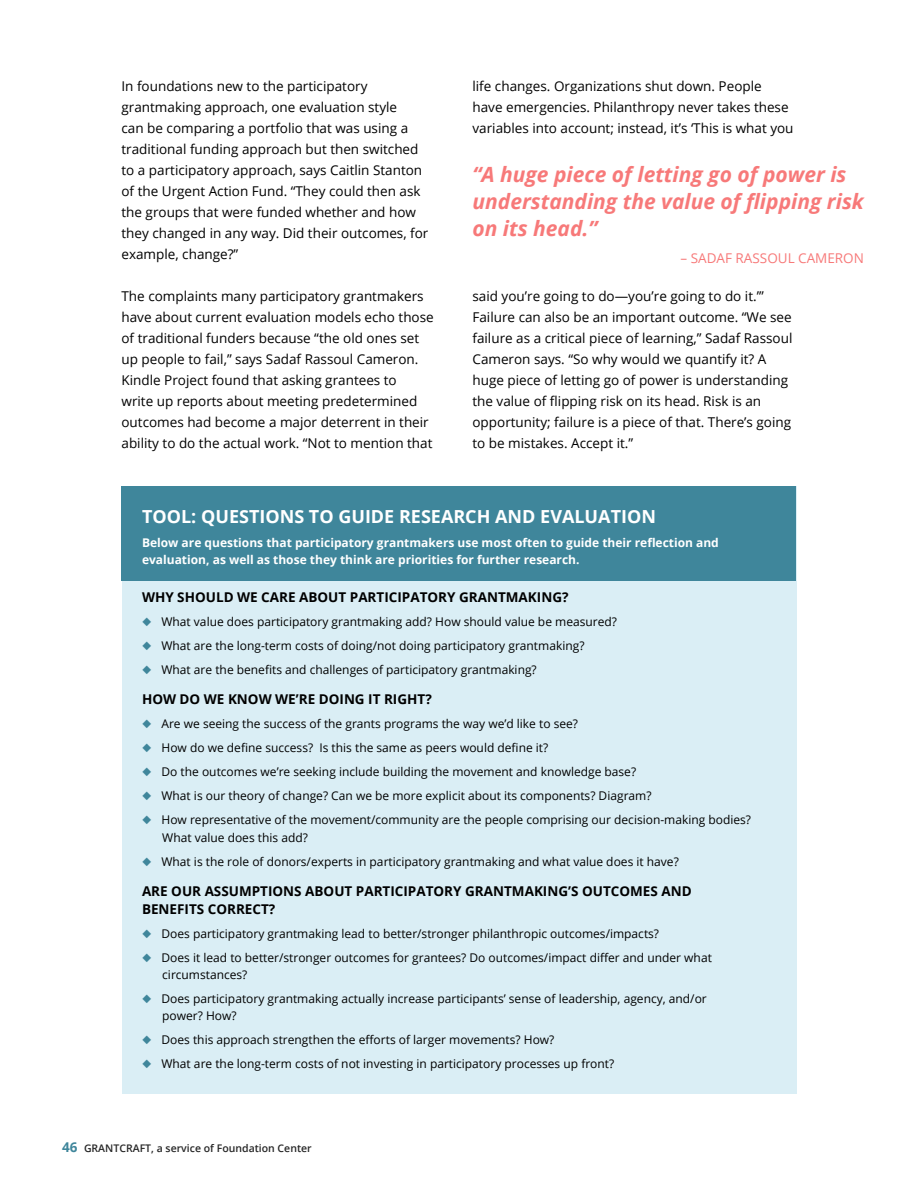
<style>
.page{position:relative;width:918px;height:1188px;background:#fff}
.page>*{position:absolute;margin:0;border:0;box-sizing:border-box;transform-origin:0 0}
.t1{font:italic 700 21px/27px "Open Sans";color:#f77979}
.t2{font:700 18px "Open Sans";color:#fff}
.t3{font:13.5px/21px "Open Sans";color:#000}
.t4{font:700 13.5px/17.2px "Open Sans";color:#000}
.t5{font:13.5px "Open Sans";color:#f77979}
.t6{font:12px/17.2px "Open Sans";color:#000}
.t7{font:700 12px/17.2px "Open Sans";color:#fff}
.t8{font:600 10.5px "Open Sans";color:#262626}
.s1{color:#3f869b}
.s2{font-weight:700;font-size:13.5px;color:#3f869b}
</style>
<div class="page">
<div style="left:122px;top:486px;width:675px;height:608px;background:#daeef5"></div>
<div style="left:122px;top:486px;width:674px;height:94px;background:#3f869b"></div>
<p class="t3" style="left:122px;top:76px;width:308px">In foundations new to the participatory grantmaking approach, one evaluation style<br>can be comparing a portfolio that was using a traditional funding approach but then switched to a participatory approach, says Caitlin Stanton of the Urgent Action Fund. “They could then ask the groups that were funded whether and how they changed in any way. Did their outcomes, for example, change?”</p>
<p class="t3" style="left:122px;top:286px;width:314px">The complaints many participatory grantmakers have about current evaluation models echo those of traditional funders because “the old ones set up people to fail,” says Sadaf Rassoul Cameron.<br>Kindle Project found that asking grantees to<br>write up reports about meeting predetermined outcomes had become a major deterrent in their ability to do the actual work. “Not to mention that</p>
<p class="t3" style="left:473px;top:76px;width:323px">life changes. Organizations shut down. People have emergencies. Philanthropy never takes these variables into account; instead, it’s ‘This is what you</p>
<h1 class="t1" style="left:472px;top:160px;width:393px">“A huge piece of letting go of power is understanding the value of flipping risk on its head.”</h1>
<p class="t5" style="left:681px;top:249px;width:185px">– SADAF RASSOUL CAMERON</p>
<p class="t3" style="left:473px;top:286px;width:321px">said you’re going to do—you’re going to do it.’” Failure can also be an important outcome. “We see failure as a critical piece of learning,” Sadaf Rassoul Cameron says. “So why would we quantify it? A huge piece of letting go of power is understanding the value of flipping risk on its head. Risk is an opportunity; failure is a piece of that. There’s going to be mistakes. Accept it.”</p>
<h2 class="t2" style="left:142px;top:504px;width:516px">TOOL: QUESTIONS TO GUIDE RESEARCH AND EVALUATION</h2>
<p class="t7" style="left:142px;top:534px;width:578px">Below are questions that participatory grantmakers use most often to guide their reflection and evaluation, as well as those they think are priorities for further research.</p>
<p class="t4" style="left:142px;top:588px;width:428px">WHY SHOULD WE CARE ABOUT PARTICIPATORY GRANTMAKING?</p>
<p class="t6" style="left:142px;top:612px;width:476px"><span class="s1">◆</span> What value does participatory grantmaking add? How should value be measured?</p>
<p class="t6" style="left:142px;top:636px;width:444px"><span class="s1">◆</span> What are the long-term costs of doing/not doing participatory grantmaking?</p>
<p class="t6" style="left:142px;top:660px;width:396px"><span class="s1">◆</span> What are the benefits and challenges of participatory grantmaking?</p>
<p class="t4" style="left:142px;top:690px;width:291px">HOW DO WE KNOW WE’RE DOING IT RIGHT?</p>
<p class="t6" style="left:142px;top:715px;width:438px"><span class="s1">◆</span> Are we seeing the success of the grants programs the way we’d like to see?</p>
<p class="t6" style="left:142px;top:739px;width:408px"><span class="s1">◆</span> How do we define success? Is this the same as peers would define it?</p>
<p class="t6" style="left:142px;top:763px;width:496px"><span class="s1">◆</span> Do the outcomes we’re seeking include building the movement and knowledge base?</p>
<p class="t6" style="left:142px;top:787px;width:511px"><span class="s1">◆</span> What is our theory of change? Can we be more explicit about its components? Diagram?</p>
<p class="t6" style="left:162px;top:811px;width:590px;text-indent:-20px"><span class="s1">◆</span> How representative of the movement/community are the people comprising our decision-making bodies?<br>What value does this add?</p>
<p class="t6" style="left:142px;top:852px;width:538px"><span class="s1">◆</span> What is the role of donors/experts in participatory grantmaking and what value does it have?</p>
<p class="t4" style="left:142px;top:882px;width:551px">ARE OUR ASSUMPTIONS ABOUT PARTICIPATORY GRANTMAKING’S OUTCOMES AND<br>BENEFITS CORRECT?</p>
<p class="t6" style="left:142px;top:924px;width:519px"><span class="s1">◆</span> Does participatory grantmaking lead to better/stronger philanthropic outcomes/impacts?</p>
<p class="t6" style="left:162px;top:948px;width:551px;text-indent:-20px"><span class="s1">◆</span> Does it lead to better/stronger outcomes for grantees? Do outcomes/impact differ and under what circumstances?</p>
<p class="t6" style="left:162px;top:990px;width:546px;text-indent:-20px"><span class="s1">◆</span> Does participatory grantmaking actually increase participants’ sense of leadership, agency, and/or power? How?</p>
<p class="t6" style="left:142px;top:1031px;width:414px"><span class="s1">◆</span> Does this approach strengthen the efforts of larger movements? How?</p>
<p class="t6" style="left:142px;top:1055px;width:474px"><span class="s1">◆</span> What are the long-term costs of not investing in participatory processes up front?</p>
<p class="t8" style="left:62px;top:1141px;width:251px"><span class="s2">46</span> GRANTCRAFT, a service of Foundation Center</p>
</div>
